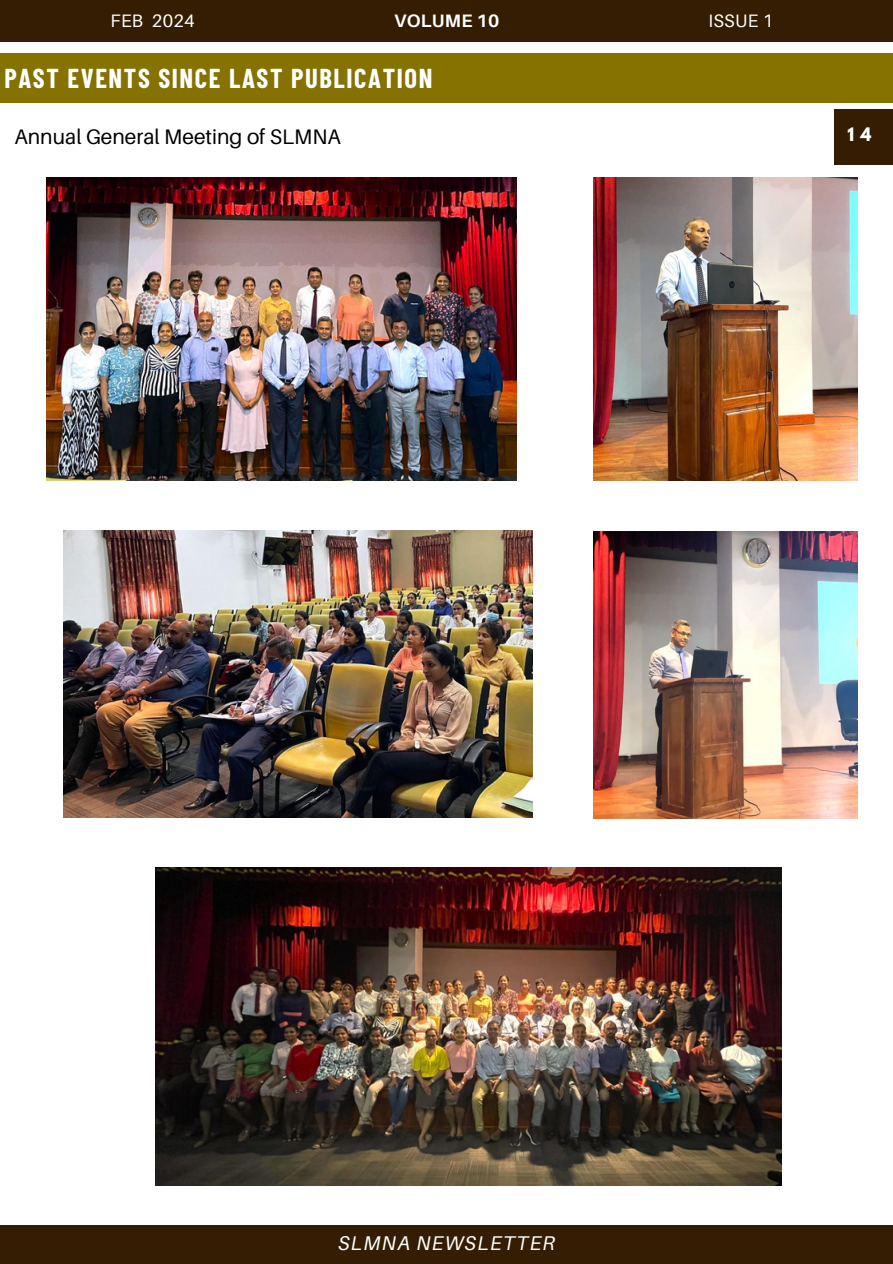
<style>
.page{position:relative;width:893px;height:1264px;background:#fff}
.page>*{position:absolute;margin:0;border:0;box-sizing:border-box;transform-origin:0 0}
.t1{font:700 26.7px "Barlow Condensed";letter-spacing:.06em;color:#fff}
.t2{font:21px "Aileron";color:#000}
.t3{font:italic 19.8px "Aileron";letter-spacing:.06em;color:#fff}
.t4{font:18px "Aileron";letter-spacing:.015em;color:#fff}
.t5{font:700 18px "Aileron";letter-spacing:.015em;color:#fff}
.t6{font:700 16.5px "League Spartan";color:#fff}
</style>
<div class="page">
<div style="left:0;top:1224px;width:892px;height:39px;background:#341d02"></div>
<div style="left:0;top:0;width:892px;height:42px;background:#341d02"></div>
<div style="left:0;top:54px;width:892px;height:49px;background:#867200"></div>
<img style="left:46px;top:178px;width:470px;height:302px">
<img style="left:593px;top:178px;width:264px;height:302px">
<img style="left:63px;top:530px;width:469px;height:287px">
<img style="left:593px;top:531px;width:264px;height:287px">
<img style="left:155px;top:867px;width:626px;height:318px">
<div style="left:833px;top:109px;width:59px;height:56px;background:#341d02"></div>
<p class="t4" style="left:110px;top:9px;width:86px">FEB 2024</p>
<p class="t5" style="left:394px;top:9px;width:107px">VOLUME 10</p>
<p class="t4" style="left:708px;top:9px;width:66px">ISSUE 1</p>
<p class="t1" style="left:4px;top:62px;width:429px">PAST EVENTS SINCE LAST PUBLICATION</p>
<p class="t2" style="left:14px;top:123px;width:328px">Annual General Meeting of SLMNA</p>
<p class="t6" style="left:847px;top:126px;width:26px">1 4</p>
<p class="t3" style="left:338px;top:1230px;width:218px">SLMNA NEWSLETTER</p>
</div>
